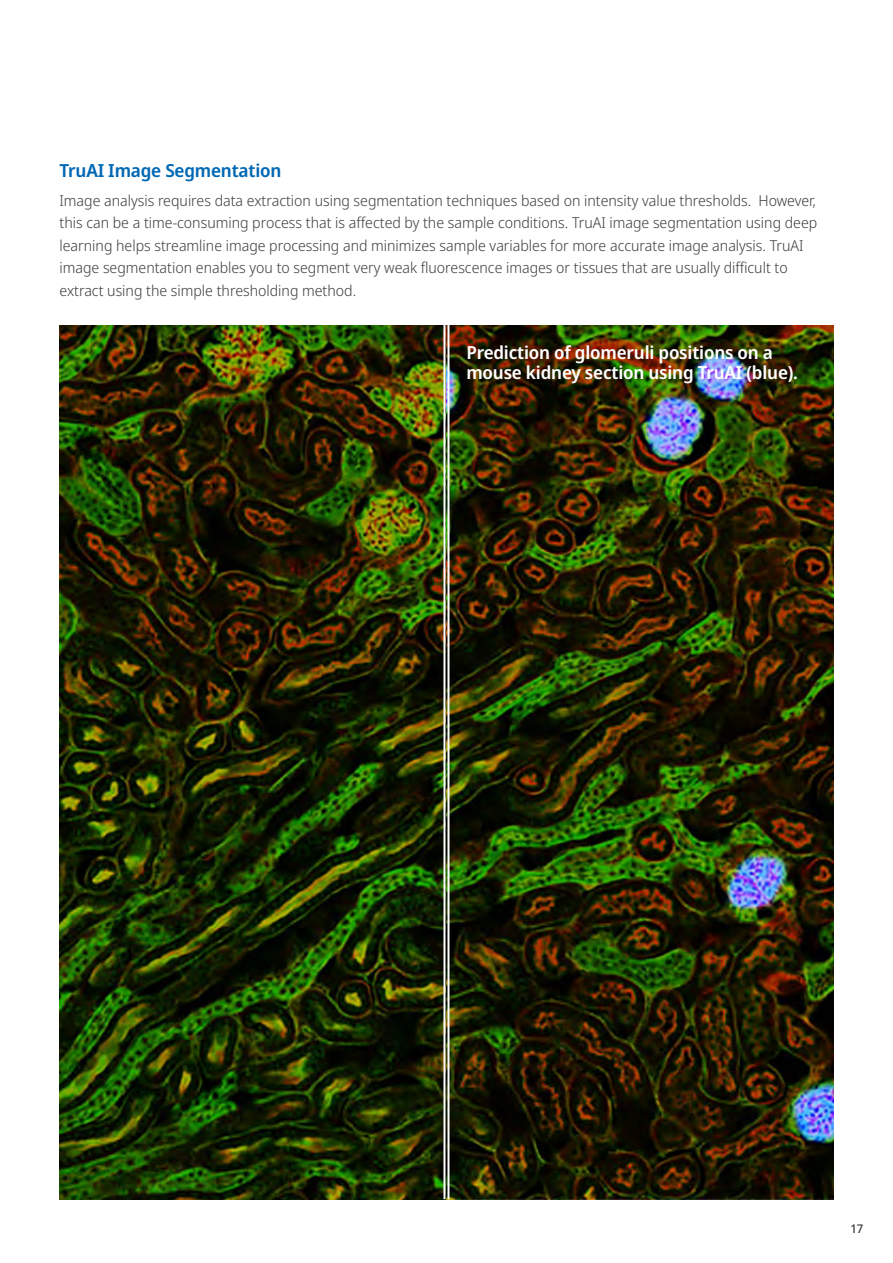
<style>
.page{position:relative;width:893px;height:1263px;background:#fff}
.page>*{position:absolute;margin:0;border:0;box-sizing:border-box;transform-origin:0 0}
.Text{font:600 18px/19.5px "Noto Sans Display";letter-spacing:-.01em;color:#fff}
.EV_Title_12{font:600 18px "Noto Sans Display";letter-spacing:-.01em;color:#0068b4}
.Text-2{font:300 15px/22.5px "Noto Sans Display";color:#414042}
.t1{font:500 12px "Noto Sans Display";color:#414042}
</style>
<div class="page">
<img style="left:60px;top:325px;width:773px;height:874px">
<hr style="left:447px;top:324px;width:2px;height:875px;background:#fff">
<hr style="left:443px;top:324px;width:2px;height:875px;background:#fff">
<p class="EV_Title_12" style="left:60px;top:157px;width:223px">TruAI Image Segmentation</p>
<p class="Text-2" style="left:60px;top:189px;width:759px">Image analysis requires data extraction using segmentation techniques based on intensity value thresholds. However, this can be a time-consuming process that is affected by the sample conditions. TruAI image segmentation using deep learning helps streamline image processing and minimizes sample variables for more accurate image analysis. TruAI image segmentation enables you to segment very weak fluorescence images or tissues that are usually difficult to extract using the simple thresholding method.</p>
<p class="Text" style="left:466px;top:344px;width:333px">Prediction of glomeruli positions on a mouse kidney section using TruAI (blue).</p>
<p class="t1" style="left:850px;top:1220px;width:14px">17</p>
</div>
